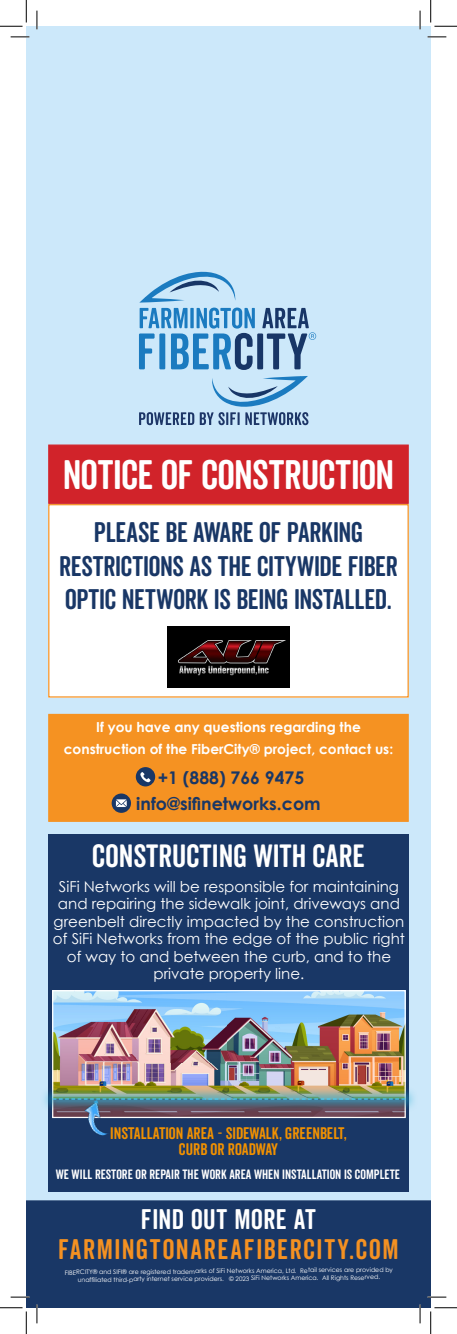
<style>
.page{position:relative;width:457px;height:1334px;background:#fff}
.page>*{position:absolute;margin:0;border:0;box-sizing:border-box;transform-origin:0 0}
.t1{font:40px "Veneer Clean Soft";letter-spacing:-.015em;color:#fff}
.t2{font:31.25px "Veneer Clean Soft";color:#fff}
.t3{font:27.5px/33.8px "Veneer Clean Soft";letter-spacing:-.01em;color:#193766;text-align:center}
.t4{font:27.5px/30px "Veneer Clean Soft";letter-spacing:.055em;color:#f49122;text-align:center}
.t5{font:700 17.5px/26.2px "Century Gothic";color:#193766;text-align:center}
.t6{font:16.25px "Veneer Clean Soft";color:#f29100}
.t7{font:15px/17.5px "Century Gothic";color:#fff;text-align:center}
.t8{font:700 13.75px/21.2px "Century Gothic";color:#fff;text-align:center}
.t9{font:13.12px "Veneer Clean Soft";color:#fff}
.t10{font:6.25px/7.6px "Century Gothic";letter-spacing:-.01em;color:#fff;text-align:center}
.s1{color:#fff}
</style>
<div class="page">
<div style="left:26px;top:26px;width:404px;height:1281px;background:#cce8fa"></div>
<div style="left:257px;top:333px;width:6px;height:36px;background:#183667"></div>
<svg style="left:139px;top:272px;width:115px;height:98px"></svg>
<svg style="left:262px;top:308px;width:54px;height:61px"></svg>
<svg style="left:139px;top:376px;width:169px;height:49px"></svg>
<div style="left:26px;top:1201px;width:404px;height:106px;background:#193766"></div>
<div style="left:26px;top:1200px;width:404px;height:107px;border:1px solid #193766"></div>
<div style="left:48px;top:714px;width:360px;height:108px;background:#f59222;border:1px solid #f59222"></div>
<div style="left:136px;top:767px;width:19px;height:19px;background:#193766;border-radius:50%"></div>
<svg style="left:140px;top:772px;width:11px;height:10px"></svg>
<svg style="left:111px;top:793px;width:20px;height:20px"></svg>
<svg style="left:116px;top:799px;width:11px;height:8px"></svg>
<div style="left:48px;top:504px;width:360px;height:193px;background:#fff"></div>
<div style="left:48px;top:444px;width:360px;height:60px;background:#d1232a;border:1px solid #d1232a"></div>
<img style="left:167px;top:626px;width:122px;height:61px">
<div style="left:48px;top:834px;width:360px;height:358px;background:#193766"></div>
<img style="left:54px;top:992px;width:349px;height:124px">
<div style="left:52px;top:990px;width:353px;height:128px;border:1px solid #fff"></div>
<img style="left:82px;top:1112px;width:29px;height:24px">
<img style="left:44px;top:1085px;width:370px;height:27px">
<svg style="left:53px;top:1098px;width:352px;height:1px"></svg>
<div style="left:48px;top:504px;width:360px;height:193px;border:1px solid #f49122"></div>
<svg style="left:11px;top:36px;width:18px;height:2px"></svg>
<svg style="left:427px;top:36px;width:19px;height:2px"></svg>
<svg style="left:11px;top:1296px;width:18px;height:2px"></svg>
<svg style="left:427px;top:1296px;width:19px;height:2px"></svg>
<svg style="left:36px;top:11px;width:2px;height:18px"></svg>
<svg style="left:36px;top:1304px;width:2px;height:19px"></svg>
<svg style="left:419px;top:11px;width:1px;height:18px"></svg>
<svg style="left:419px;top:1304px;width:1px;height:19px"></svg>
<svg style="left:0;top:0;width:27px;height:27px"></svg>
<svg style="left:0;top:1307px;width:27px;height:27px"></svg>
<svg style="left:430px;top:0;width:26px;height:27px"></svg>
<svg style="left:430px;top:1307px;width:26px;height:27px"></svg>
<p class="t1" style="left:63px;top:451px;width:332px">NOTICE OF CONSTRUCTION</p>
<p class="t3" style="left:59px;top:515px;width:340px">PLEASE BE AWARE OF PARKING<br>RESTRICTIONS AS THE CITYWIDE FIBER<br>OPTIC NETWORK IS BEING INSTALLED.</p>
<p class="t8" style="left:64px;top:716px;width:330px">If you have any questions regarding the construction of the FiberCity® project, contact us:</p>
<p class="t5" style="left:136px;top:763px;width:186px">+1 (888) 766 9475 info@sifinetworks.com</p>
<p class="t2" style="left:92px;top:837px;width:274px">CONSTRUCTING WITH CARE</p>
<p class="t7" style="left:53px;top:877px;width:353px">SiFi Networks will be responsible for maintaining and repairing the sidewalk joint, driveways and greenbelt directly impacted by the construction of SiFi Networks from the edge of the public right of way to and between the curb, and to the private property line.</p>
<p class="t6" style="left:110px;top:1123px;width:238px">INSTALLATION AREA - SIDEWALK, GREENBELT,</p>
<p class="t6" style="left:179px;top:1140px;width:100px">CURB OR ROADWAY</p>
<p class="t9" style="left:56px;top:1167px;width:345px">WE WILL RESTORE OR REPAIR THE WORK AREA WHEN INSTALLATION IS COMPLETE</p>
<p class="t4" style="left:58px;top:1203px;width:341px"><span class="s1">FIND OUT MORE AT<br></span>FARMINGTONAREAFIBERCITY.COM</p>
<p class="t10" style="left:65px;top:1267px;width:329px">FIBERCITY® and SIFI® are registered trademarks of SiFi Networks America, Ltd. Retail services are provided by unaffiliated third-party internet service providers. © 2023 SiFi Networks America. All Rights Reserved.</p>
</div>
